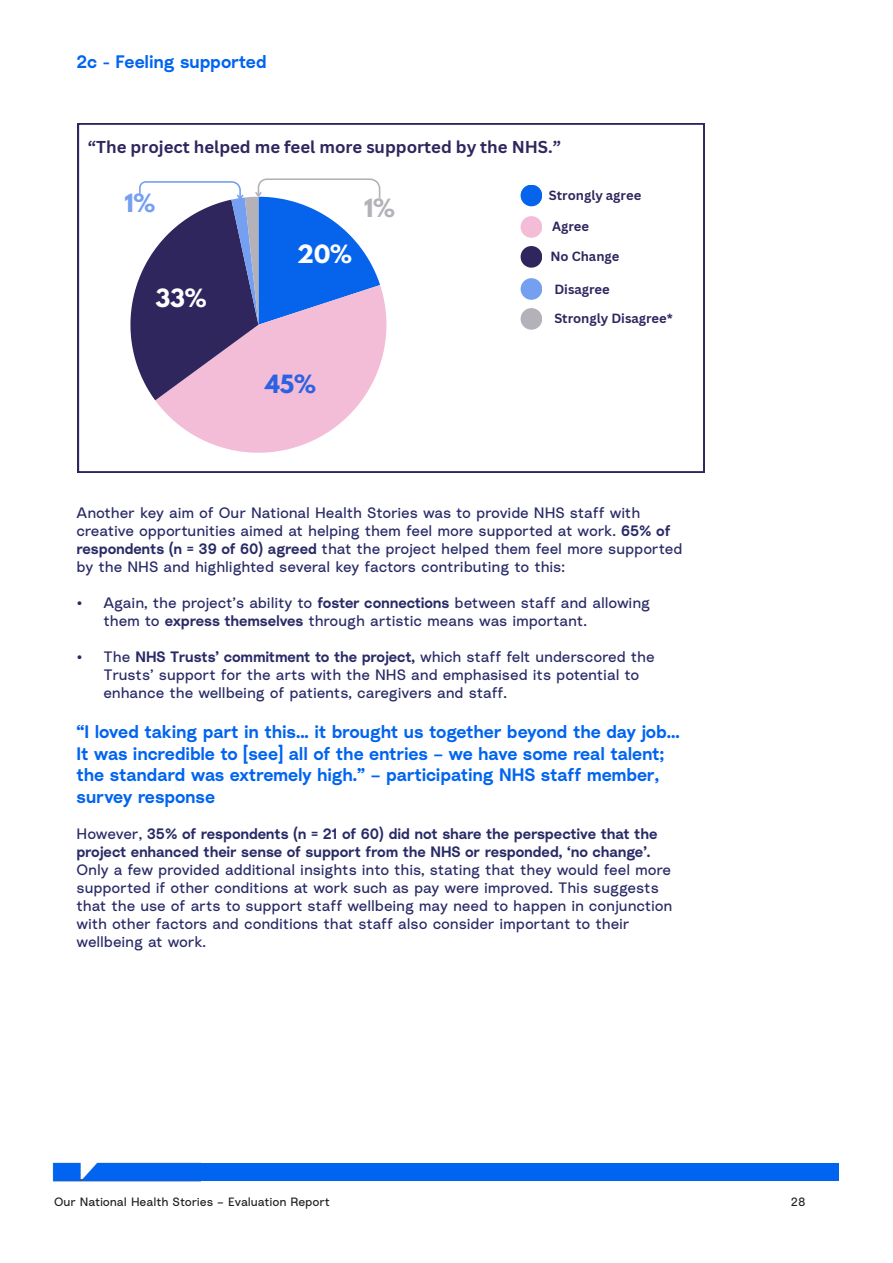
<style>
.page{position:relative;width:893px;height:1263px;background:#fff}
.page>*{position:absolute;margin:0;border:0;box-sizing:border-box;transform-origin:0 0}
.t1{font:700 22.2px "League Spartan";color:#fff}
.t2{font:700 22.2px "League Spartan";color:#2b62e3}
.t3{font:700 22.2px "League Spartan";color:#75a0f1}
.t4{font:700 22.2px "League Spartan";color:#b4b2b8}
.Body_Copy_Blue{font:600 18px/21.6px "Radial";letter-spacing:-.01em;color:#0064f0}
.t5{font:700 16.8px "Canva Sans";color:#30265e}
.Body_Copy_Blue-2{font:15px/18px "Radial";letter-spacing:-.01em;color:#282a66}
.t6{font:700 13.05px "Canva Sans";color:#30265e}
.t7{font:12px "Radial";letter-spacing:-.01em;color:#231f20}
.s1{font-weight:600}
</style>
<div class="page">
<hr style="left:54px;top:1179px;width:785px;height:2px;background:#231f20">
<img style="left:52px;top:1162px;width:154px;height:20px">
<div style="left:157px;top:1163px;width:682px;height:17px;background:#0064f0"></div>
<svg style="left:78px;top:123px;width:627px;height:350px"></svg>
<svg style="left:130px;top:178px;width:256px;height:275px"></svg>
<div style="left:521px;top:185px;width:21px;height:21px;background:#0564eb;border-radius:11px"></div>
<div style="left:521px;top:216px;width:21px;height:22px;background:#f3bcd7;border-radius:11px"></div>
<div style="left:521px;top:246px;width:21px;height:22px;background:#30265e;border-radius:11px"></div>
<div style="left:521px;top:278px;width:21px;height:22px;background:#75a0f1;border-radius:11px"></div>
<div style="left:521px;top:308px;width:21px;height:22px;background:#b4b2b8;border-radius:11px"></div>
<p class="Body_Copy_Blue" style="left:77px;top:51px;width:192px">2c - Feeling supported</p>
<p class="t5" style="left:88px;top:137px;width:475px">“The project helped me feel more supported by the NHS.”</p>
<p class="t3" style="left:124px;top:186px;width:33px">1%</p>
<p class="t4" style="left:364px;top:190px;width:33px">1%</p>
<p class="t1" style="left:155px;top:281px;width:53px">33%</p>
<p class="t1" style="left:297px;top:237px;width:56px">20%</p>
<p class="t2" style="left:265px;top:366px;width:52px">45%</p>
<p class="t6" style="left:549px;top:187px;width:94px">Strongly agree</p>
<p class="t6" style="left:552px;top:219px;width:38px">Agree</p>
<p class="t6" style="left:550px;top:249px;width:71px">No Change</p>
<p class="t6" style="left:554px;top:281px;width:57px">Disagree</p>
<p class="t6" style="left:554px;top:311px;width:120px">Strongly Disagree*</p>
<p class="Body_Copy_Blue-2" style="left:77px;top:504px;width:607px">Another key aim of Our National Health Stories was to provide NHS staff with creative opportunities aimed at helping them feel more supported at work. <span class="s1">65% of respondents (n = 39 of 60) agreed</span> that the project helped them feel more supported by the NHS and highlighted several key factors contributing to this:</p>
<p class="Body_Copy_Blue-2" style="left:104px;top:594px;width:548px;text-indent:-27px">• Again, the project’s ability to <span class="s1">foster connections</span> between staff and allowing them to <span class="s1">express themselves</span> through artistic means was important.</p>
<p class="Body_Copy_Blue-2" style="left:104px;top:648px;width:553px;text-indent:-27px">• The <span class="s1">NHS Trusts’ commitment to the project,</span> which staff felt underscored the<br>Trusts’ support for the arts with the NHS and emphasised its potential to enhance the wellbeing of patients, caregivers and staff.</p>
<p class="Body_Copy_Blue" style="left:77px;top:720px;width:605px">“I loved taking part in this... it brought us together beyond the day job...<br>It was incredible to [see] all of the entries – we have some real talent; the standard was extremely high.” – participating NHS staff member, survey response</p>
<p class="Body_Copy_Blue-2" style="left:77px;top:824px;width:597px">However, <span class="s1">35% of respondents (n = 21 of 60) did not share the perspective that the project enhanced their sense of support from the NHS or responded, ‘no change’.<br></span>Only a few provided additional insights into this, stating that they would feel more supported if other conditions at work such as pay were improved. This suggests that the use of arts to support staff wellbeing may need to happen in conjunction with other factors and conditions that staff also consider important to their wellbeing at work.</p>
<p class="t7" style="left:54px;top:1193px;width:278px">Our National Health Stories – Evaluation Report</p>
<p class="t7" style="left:791px;top:1193px;width:16px">28</p>
</div>
